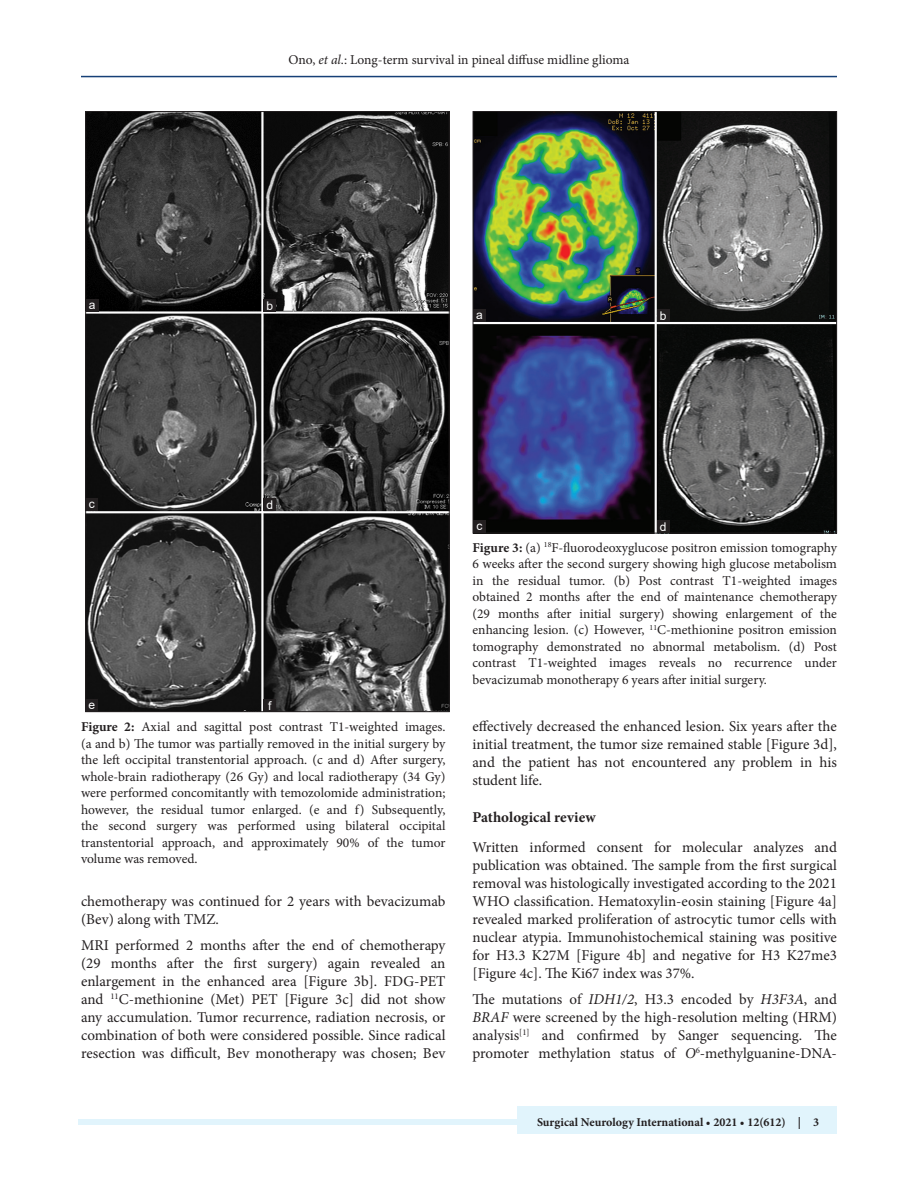
<style>
.page{position:relative;width:918px;height:1188px;background:#fff}
.page>*{position:absolute;margin:0;border:0;box-sizing:border-box;transform-origin:0 0}
.TX{font:15px/18px "Minion Pro";color:#231f20;text-align:justify}
.t1{font:700 15px "Minion Pro";letter-spacing:.005em;color:#231f20}
.FGC{font:13.5px/16.5px "Minion Pro";color:#231f20;text-align:justify}
.JF{font:700 12px "Minion Pro";color:#231f20}
.LABEL{font:12px "Arial";color:#fff}
.s1{font-style:italic}
.s2{font-weight:700}
</style>
<div class="page">
<hr style="left:81px;top:76px;width:756px;height:1px;background:#164077">
<div style="left:78px;top:1119px;width:756px;height:6px;background:#e1f4fc"></div>
<div style="left:518px;top:1106px;width:319px;height:28px;background:#e1f4fc"></div>
<img style="left:87px;top:113px;width:360px;height:597px">
<div style="left:264px;top:498px;width:12px;height:13px;background:#231f20"></div>
<div style="left:86px;top:498px;width:12px;height:13px;background:#231f20"></div>
<div style="left:263px;top:299px;width:13px;height:13px;background:#231f20"></div>
<div style="left:264px;top:699px;width:12px;height:13px;background:#231f20"></div>
<div style="left:86px;top:299px;width:12px;height:13px;background:#231f20"></div>
<div style="left:86px;top:699px;width:12px;height:13px;background:#231f20"></div>
<img style="left:475px;top:113px;width:360px;height:418px">
<div style="left:657px;top:520px;width:12px;height:13px;background:#231f20"></div>
<div style="left:473px;top:520px;width:13px;height:13px;background:#231f20"></div>
<div style="left:657px;top:309px;width:12px;height:13px;background:#231f20"></div>
<div style="left:473px;top:309px;width:13px;height:13px;background:#231f20"></div>
<p class="FGC" style="left:289px;top:51px;width:342px">Ono, <span class="s1">et al</span>.: Long-term survival in pineal diffuse midline glioma</p>
<p class="LABEL" style="left:89px;top:296px;width:8px">a</p>
<p class="LABEL" style="left:267px;top:297px;width:8px">b</p>
<p class="LABEL" style="left:89px;top:496px;width:7px">c</p>
<p class="LABEL" style="left:267px;top:497px;width:8px">d</p>
<p class="LABEL" style="left:89px;top:696px;width:8px">e</p>
<p class="LABEL" style="left:268px;top:697px;width:5px">f</p>
<p class="LABEL" style="left:476px;top:306px;width:8px">a</p>
<p class="LABEL" style="left:660px;top:307px;width:8px">b</p>
<p class="LABEL" style="left:476px;top:518px;width:7px">c</p>
<p class="LABEL" style="left:660px;top:518px;width:8px">d</p>
<p class="FGC" style="left:472px;top:539px;width:366px"><span class="s2">Figure 3:</span> (a) <sup>18</sup>F-fluorodeoxyglucose positron emission tomography 6 weeks after the second surgery showing high glucose metabolism in the residual tumor. (b) Post contrast T1-weighted images obtained 2 months after the end of maintenance chemotherapy (29 months after initial surgery) showing enlargement of the enhancing lesion. (c) However, <sup>11</sup>C-methionine positron emission tomography demonstrated no abnormal metabolism. (d) Post contrast T1-weighted images reveals no recurrence under bevacizumab monotherapy 6 years after initial surgery.</p>
<p class="FGC" style="left:81px;top:719px;width:366px"><span class="s2">Figure 2:</span> Axial and sagittal post contrast T1-weighted images. (a and b) The tumor was partially removed in the initial surgery by the left occipital transtentorial approach. (c and d) After surgery, whole-brain radiotherapy (26 Gy) and local radiotherapy (34 Gy) were performed concomitantly with temozolomide administration; however, the residual tumor enlarged. (e and f) Subsequently, the second surgery was performed using bilateral occipital transtentorial approach, and approximately 90% of the tumor volume was removed.</p>
<p class="TX" style="left:81px;top:893px;width:366px">chemotherapy was continued for 2 years with bevacizumab (Bev) along with TMZ.</p>
<p class="TX" style="left:81px;top:936px;width:366px">MRI performed 2 months after the end of chemotherapy (29 months after the first surgery) again revealed an enlargement in the enhanced area [Figure 3b]. FDG-PET and <sup>11</sup>C-methionine (Met) PET [Figure 3c] did not show any accumulation. Tumor recurrence, radiation necrosis, or combination of both were considered possible. Since radical resection was difficult, Bev monotherapy was chosen; Bev</p>
<p class="TX" style="left:472px;top:717px;width:366px">effectively decreased the enhanced lesion. Six years after the initial treatment, the tumor size remained stable [Figure 3d], and the patient has not encountered any problem in his student life.</p>
<h2 class="t1" style="left:472px;top:807px;width:125px">Pathological review</h2>
<p class="TX" style="left:472px;top:839px;width:366px">Written informed consent for molecular analyzes and publication was obtained. The sample from the first surgical removal was histologically investigated according to the 2021<br>WHO classification. Hematoxylin-eosin staining [Figure 4a] revealed marked proliferation of astrocytic tumor cells with nuclear atypia. Immunohistochemical staining was positive for H3.3 K27M [Figure 4b] and negative for H3 K27me3 [Figure 4c]. The Ki67 index was 37%.</p>
<p class="TX" style="left:472px;top:990px;width:366px">The mutations of <span class="s1">IDH1/2</span>, H3.3 encoded by <span class="s1">H3F3A</span>, and <span class="s1">BRAF</span> were screened by the high-resolution melting (HRM) analysis<sup>[1]</sup> and confirmed by Sanger sequencing. The promoter methylation status of <span class="s1">O</span><sup>6</sup>-methylguanine-DNA-</p>
<p class="JF" style="left:537px;top:1113px;width:284px">Surgical Neurology International • 2021 • 12(612) | 3</p>
</div>
